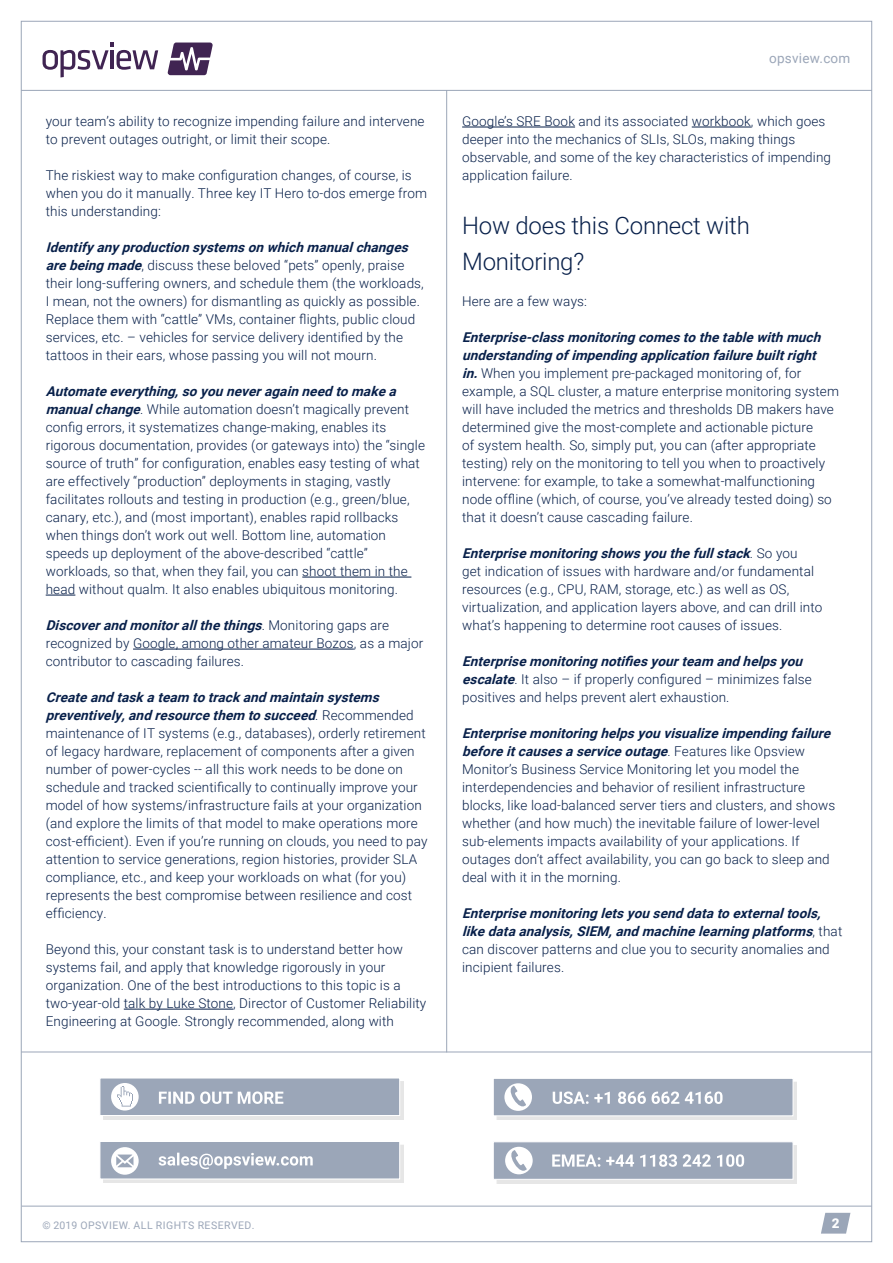
<style>
.page{position:relative;width:893px;height:1263px;background:#fff}
.page>*{position:absolute;margin:0;border:0;box-sizing:border-box;transform-origin:0 0}
.t1{font:300 24px/36px "Roboto";letter-spacing:-.01em;color:#08204a}
.t2{font:300 13.5px/18px "Roboto";letter-spacing:.01em;color:#08204a}
.t3{font:italic 700 13.5px/18px "Roboto";color:#08204a}
.t4{font:13.5px "Roboto";letter-spacing:.02em;color:#9ba6b8}
.t5{font:900 13.5px "Roboto";color:#fff}
.t6{font:10.5px "Roboto";letter-spacing:.045em;color:#9ba6b8}
.s1{font-weight:700;font-style:italic}
.s2{font-weight:300;font-style:normal}
</style>
<div class="page">
<hr style="left:302px;top:577px;width:109px;height:1px;background:#08204a">
<svg style="left:46px;top:595px;width:29px;height:1px"></svg>
<hr style="left:133px;top:649px;width:221px;height:1px;background:#08204a">
<hr style="left:124px;top:1009px;width:109px;height:1px;background:#08204a">
<svg style="left:43px;top:43px;width:115px;height:34px"></svg>
<svg style="left:168px;top:43px;width:45px;height:32px"></svg>
<hr style="left:22px;top:1206px;width:850px;height:1px;background:#9ba6b8">
<svg style="left:821px;top:1213px;width:29px;height:20px"></svg>
<hr style="left:446px;top:90px;width:1px;height:962px;background:#9ba6b8">
<hr style="left:21px;top:90px;width:851px;height:1px;background:#9ba6b8">
<div style="left:103px;top:1081px;width:301px;height:38px;background:#e6e6e6"></div>
<div style="left:100px;top:1078px;width:300px;height:38px;background:#9ba6b8;border:1px solid #fff"></div>
<div style="left:111px;top:1083px;width:28px;height:27px;background:#fff;border-radius:50%"></div>
<svg style="left:117px;top:1086px;width:16px;height:20px"></svg>
<svg style="left:159px;top:1091px;width:124px;height:13px"></svg>
<div style="left:103px;top:1145px;width:301px;height:38px;background:#e6e6e6"></div>
<div style="left:100px;top:1141px;width:300px;height:38px;background:#9ba6b8;border:1px solid #fff"></div>
<div style="left:111px;top:1147px;width:28px;height:28px;background:#fff;border-radius:50%"></div>
<svg style="left:116px;top:1154px;width:17px;height:13px"></svg>
<svg style="left:159px;top:1153px;width:154px;height:16px"></svg>
<div style="left:496px;top:1081px;width:301px;height:39px;background:#e6e6e6"></div>
<div style="left:493px;top:1078px;width:300px;height:38px;background:#9ba6b8;border:1px solid #fff"></div>
<div style="left:504px;top:1083px;width:28px;height:28px;background:#fff;border-radius:50%"></div>
<svg style="left:553px;top:1091px;width:169px;height:13px"></svg>
<svg style="left:509px;top:1086px;width:17px;height:21px"></svg>
<div style="left:496px;top:1145px;width:301px;height:38px;background:#000;opacity:.1"></div>
<div style="left:493px;top:1141px;width:300px;height:38px;background:#9ba6b8;border:1px solid #fff"></div>
<div style="left:505px;top:1147px;width:28px;height:27px;background:#fff;border-radius:50%"></div>
<svg style="left:511px;top:1150px;width:16px;height:21px"></svg>
<svg style="left:552px;top:1154px;width:192px;height:13px"></svg>
<hr style="left:21px;top:1051px;width:851px;height:1px;background:#9ba6b8">
<hr style="left:462px;top:127px;width:113px;height:1px;background:#08204a">
<hr style="left:692px;top:127px;width:59px;height:1px;background:#08204a">
<p class="t2" style="left:46px;top:112px;width:380px">your team’s ability to recognize impending failure and intervene to prevent outages outright, or limit their scope.</p>
<p class="t2" style="left:46px;top:166px;width:383px">The riskiest way to make configuration changes, of course, is when you do it manually. Three key IT Hero to-dos emerge from this understanding:</p>
<p class="t2" style="left:46px;top:238px;width:380px"><span class="s1">Identifyanyproductionsystemsonwhichmanualchanges arebeingmade</span>, discuss these beloved “pets” openly, praise their long-suffering owners, and schedule them (the workloads, I mean, not the owners) for dismantling as quickly as possible.<br>Replace them with “cattle” VMs, container flights, public cloud services, etc. – vehicles for service delivery identified by the tattoos in their ears, whose passing you will not mourn.</p>
<p class="t2" style="left:46px;top:382px;width:381px"><span class="s1">Automateeverything,soyouneveragainneedtomakea manualchange</span>. While automation doesn’t magically prevent config errors, it systematizes change-making, enables its rigorous documentation, provides (or gateways into) the “single source of truth” for configuration, enables easy testing of what are effectively “production” deployments in staging, vastly facilitates rollouts and testing in production (e.g., green/blue, canary, etc.), and (most important), enables rapid rollbacks when things don’t work out well. Bottom line, automation speeds up deployment of the above-described “cattle” workloads, so that, when they fail, you can shoot them in the head without qualm. It also enables ubiquitous monitoring.</p>
<p class="t2" style="left:46px;top:616px;width:379px"><span class="s1">Discoverandmonitorallthethings</span>. M o n i t o r i n g g a p s a r e recognized by Google, among other amateur Bozos, as a major contributor to cascading failures.</p>
<p class="t2" style="left:46px;top:688px;width:383px"><span class="s1">Createandtaskateam totrackandmaintainsystems preventively,andresourcethem tosucceed</span>. R e c o m m e n d e d maintenance of IT systems (e.g., databases), orderly retirement of legacy hardware, replacement of components after a given number of power-cycles -- all this work needs to be done on schedule and tracked scientifically to continually improve your model of how systems/infrastructure fails at your organization (and explore the limits of that model to make operations more cost-efficient). Even if you’re running on clouds, you need to pay attention to service generations, region histories, provider SLA compliance, etc., and keep your workloads on what (for you) represents the best compromise between resilience and cost efficiency.</p>
<p class="t2" style="left:46px;top:940px;width:382px">Beyond this, your constant task is to understand better how systems fail, and apply that knowledge rigorously in your organization. One of the best introductions to this topic is a two-year-old talk by Luke Stone, Director of Customer Reliability Engineering at Google. Strongly recommended, along with</p>
<p class="t4" style="left:769px;top:49px;width:83px">opsview.com</p>
<p class="t2" style="left:462px;top:112px;width:370px">Google’s SRE Book and its associated workbook, which goes deeper into the mechanics of SLIs, SLOs, making things observable, and some of the key characteristics of impending application failure.</p>
<h1 class="t1" style="left:462px;top:207px;width:289px">How does this Connect with<br>Monitoring?</h1>
<p class="t2" style="left:462px;top:292px;width:126px">Here are a few ways:</p>
<p class="t2" style="left:462px;top:328px;width:378px"><span class="s1">Enterprise-classmonitoringcomestothetablewithmuch understandingofimpendingapplicationfailurebuiltright in.</span>When you implement pre-packaged monitoring of, for example, a SQL cluster, a mature enterprise monitoring system will have included the metrics and thresholds DB makers have determined give the most-complete and actionable picture<br>of system health. So, simply put, you can (after appropriate testing) rely on the monitoring to tell you when to proactively intervene: for example, to take a somewhat-malfunctioning node offline (which, of course, you’ve already tested doing) so that it doesn’t cause cascading failure.</p>
<p class="t2" style="left:462px;top:544px;width:362px"><span class="s1">Enterprisemonitoringshowsyouthefullstack</span>. S o y o u<br>get indication of issues with hardware and/or fundamental resources (e.g., CPU, RAM, storage, etc.) as well as OS, virtualization, and application layers above, and can drill into what’s happening to determine root causes of issues.</p>
<p class="t2" style="left:462px;top:652px;width:351px"><span class="s1">Enterprisemonitoringnotifiesyourteam andhelpsyou escalate</span>. It also – if properly configured – minimizes false positives and helps prevent alert exhaustion.</p>
<p class="t2" style="left:462px;top:724px;width:375px"><span class="s1">Enterprisemonitoringhelpsyouvisualizeimpendingfailure beforeitcausesaserviceoutage</span>. F e a t u r e s l i k e O p s v i e w Monitor’s Business Service Monitoring let you model the interdependencies and behavior of resilient infrastructure blocks, like load-balanced server tiers and clusters, and shows whether (and how much) the inevitable failure of lower-level sub-elements impacts availability of your applications. If outages don’t affect availability, you can go back to sleep and deal with it in the morning.</p>
<p class="t3" style="left:462px;top:904px;width:382px">Enterprisemonitoringletsyousenddatatoexternaltools, likedataanalysis,SIEM,andmachinelearningplatforms<span class="s2">, t h a t can discover patterns and clue you to security anomalies and incipient failures.</span></p>
<p class="t6" style="left:43px;top:1218px;width:214px">© 2019 OPSVIEW. ALL RIGHTS RESERVED.</p>
<p class="t5" style="left:832px;top:1213px;width:9px">2</p>
</div>
